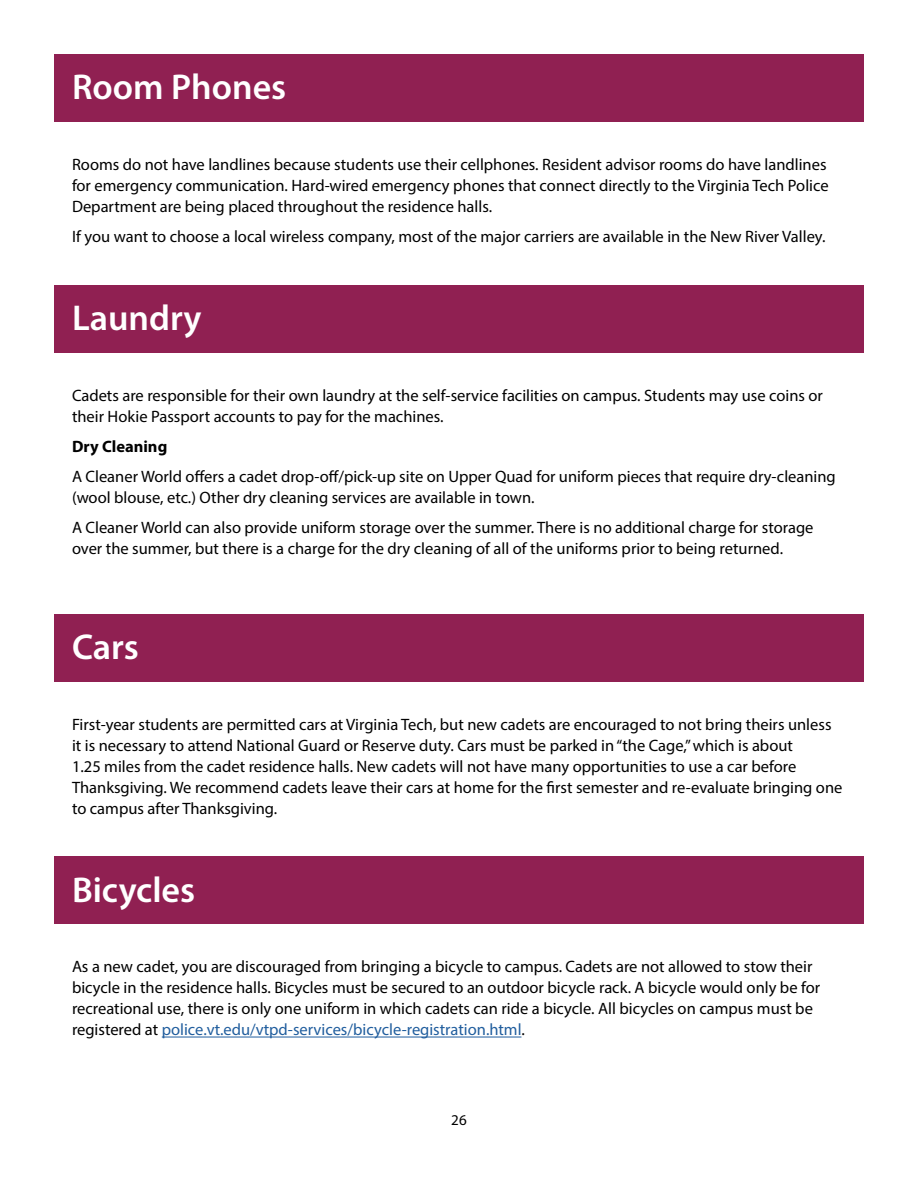
<style>
.page{position:relative;width:918px;height:1188px;background:#fff}
.page>*{position:absolute;margin:0;border:0;box-sizing:border-box;transform-origin:0 0}
.t1{font:600 36px "Myriad Pro";color:#fff}
.t2{font:16.5px/21px "Myriad Pro";color:#000}
.t3{font:700 16.5px "Myriad Pro";color:#000}
.t4{font:15px "Myriad Pro";color:#000}
.s1{color:#215e9e}
</style>
<div class="page">
<div style="left:54px;top:54px;width:810px;height:68px;background:#902052"></div>
<div style="left:54px;top:285px;width:810px;height:68px;background:#902052"></div>
<div style="left:54px;top:614px;width:810px;height:68px;background:#902052"></div>
<hr style="left:162px;top:1037px;width:359px;height:1px;background:#215e9e">
<div style="left:54px;top:856px;width:810px;height:68px;background:#902052"></div>
<h1 class="t1" style="left:72px;top:64px;width:216px">Room Phones</h1>
<p class="t2" style="left:72px;top:154px;width:758px">Rooms do not have landlines because students use their cellphones. Resident advisor rooms do have landlines for emergency communication. Hard-wired emergency phones that connect directly to the Virginia Tech Police<br>Department are being placed throughout the residence halls.</p>
<p class="t2" style="left:72px;top:226px;width:755px">If you want to choose a local wireless company, most of the major carriers are available in the New River Valley.</p>
<h1 class="t1" style="left:72px;top:295px;width:131px">Laundry</h1>
<p class="t2" style="left:72px;top:385px;width:753px">Cadets are responsible for their own laundry at the self-service facilities on campus. Students may use coins or their Hokie Passport accounts to pay for the machines.</p>
<p class="t3" style="left:72px;top:436px;width:97px">Dry Cleaning</p>
<p class="t2" style="left:72px;top:466px;width:765px">A Cleaner World offers a cadet drop-off/pick-up site on Upper Quad for uniform pieces that require dry-cleaning (wool blouse, etc.) Other dry cleaning services are available in town.</p>
<p class="t2" style="left:72px;top:517px;width:743px">A Cleaner World can also provide uniform storage over the summer. There is no additional charge for storage over the summer, but there is a charge for the dry cleaning of all of the uniforms prior to being returned.</p>
<h1 class="t1" style="left:72px;top:624px;width:68px">Cars</h1>
<p class="t2" style="left:72px;top:714px;width:772px">First-year students are permitted cars at Virginia Tech, but new cadets are encouraged to not bring theirs unless it is necessary to attend National Guard or Reserve duty. Cars must be parked in “the Cage,” which is about<br>1.25 miles from the cadet residence halls. New cadets will not have many opportunities to use a car before Thanksgiving. We recommend cadets leave their cars at home for the first semester and re-evaluate bringing one to campus after Thanksgiving.</p>
<h1 class="t1" style="left:72px;top:867px;width:125px">Bicycles</h1>
<p class="t2" style="left:72px;top:956px;width:750px">As a new cadet, you are discouraged from bringing a bicycle to campus. Cadets are not allowed to stow their bicycle in the residence halls. Bicycles must be secured to an outdoor bicycle rack. A bicycle would only be for recreational use, there is only one uniform in which cadets can ride a bicycle. All bicycles on campus must be registered at <span class="s1">police.vt.edu/vtpd-services/bicycle-registration.html</span>.</p>
<p class="t4" style="left:451px;top:1111px;width:17px">26</p>
</div>
